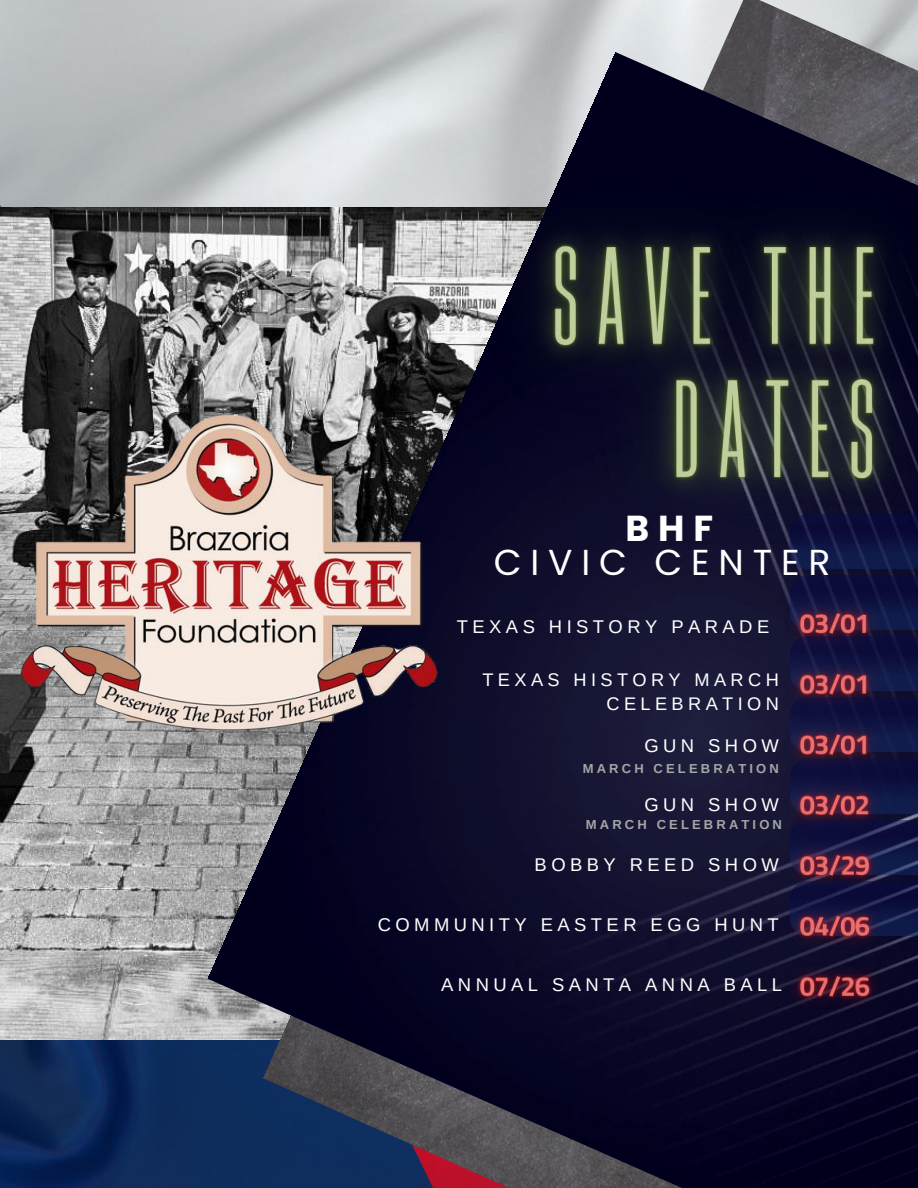
<style>
.page{position:relative;width:918px;height:1188px;background:#fff}
.page>*{position:absolute;margin:0;border:0;box-sizing:border-box;transform-origin:0 0}
.t1{font:36.15px "Poppins";letter-spacing:.245em;color:#fff}
.t2{font:700 36.15px "Poppins";color:#fff}
.t3{font:18.45px "Arimo";letter-spacing:.24em;color:#fff}
.t4{font:18.15px/23.4px "Arimo";letter-spacing:.24em;color:#fff;text-align:right}
.t5{font:700 13.05px "Arimo";letter-spacing:.24em;color:#a6a6a6}
</style>
<div class="page">
<img style="left:0;top:0;width:262px;height:1188px">
<img style="left:0;top:208px;width:206px;height:831px">
<img style="left:262px;top:0;width:656px;height:52px">
<img style="left:206px;top:52px;width:712px;height:1136px">
<svg style="left:904px;top:648px;width:14px;height:43px"></svg>
<svg style="left:904px;top:697px;width:14px;height:55px"></svg>
<svg style="left:904px;top:759px;width:14px;height:55px"></svg>
<svg style="left:904px;top:820px;width:14px;height:55px"></svg>
<svg style="left:904px;top:881px;width:14px;height:55px"></svg>
<img style="left:0;top:375px;width:466px;height:400px">
<img style="left:770px;top:648px;width:134px;height:383px">
<img style="left:415px;top:71px;width:503px;height:577px">
<h1 class="t2" style="left:626px;top:504px;width:89px">BHF</h1>
<h1 class="t1" style="left:494px;top:537px;width:338px">CIVIC CENTER</h1>
<p class="t3" style="left:457px;top:617px;width:314px">TEXAS HISTORY PARADE</p>
<p class="t4" style="left:482px;top:668px;width:298px">TEXAS HISTORY MARCH<br>CELEBRATION</p>
<p class="t3" style="left:644px;top:735px;width:136px">GUN SHOW</p>
<p class="t5" style="left:583px;top:762px;width:198px">MARCH CELEBRATION</p>
<p class="t3" style="left:644px;top:794px;width:136px">GUN SHOW</p>
<p class="t5" style="left:586px;top:818px;width:198px">MARCH CELEBRATION</p>
<p class="t3" style="left:535px;top:854px;width:246px">BOBBY REED SHOW</p>
<p class="t3" style="left:378px;top:914px;width:403px">COMMUNITY EASTER EGG HUNT</p>
<p class="t3" style="left:441px;top:974px;width:342px">ANNUAL SANTA ANNA BALL</p>
</div>
